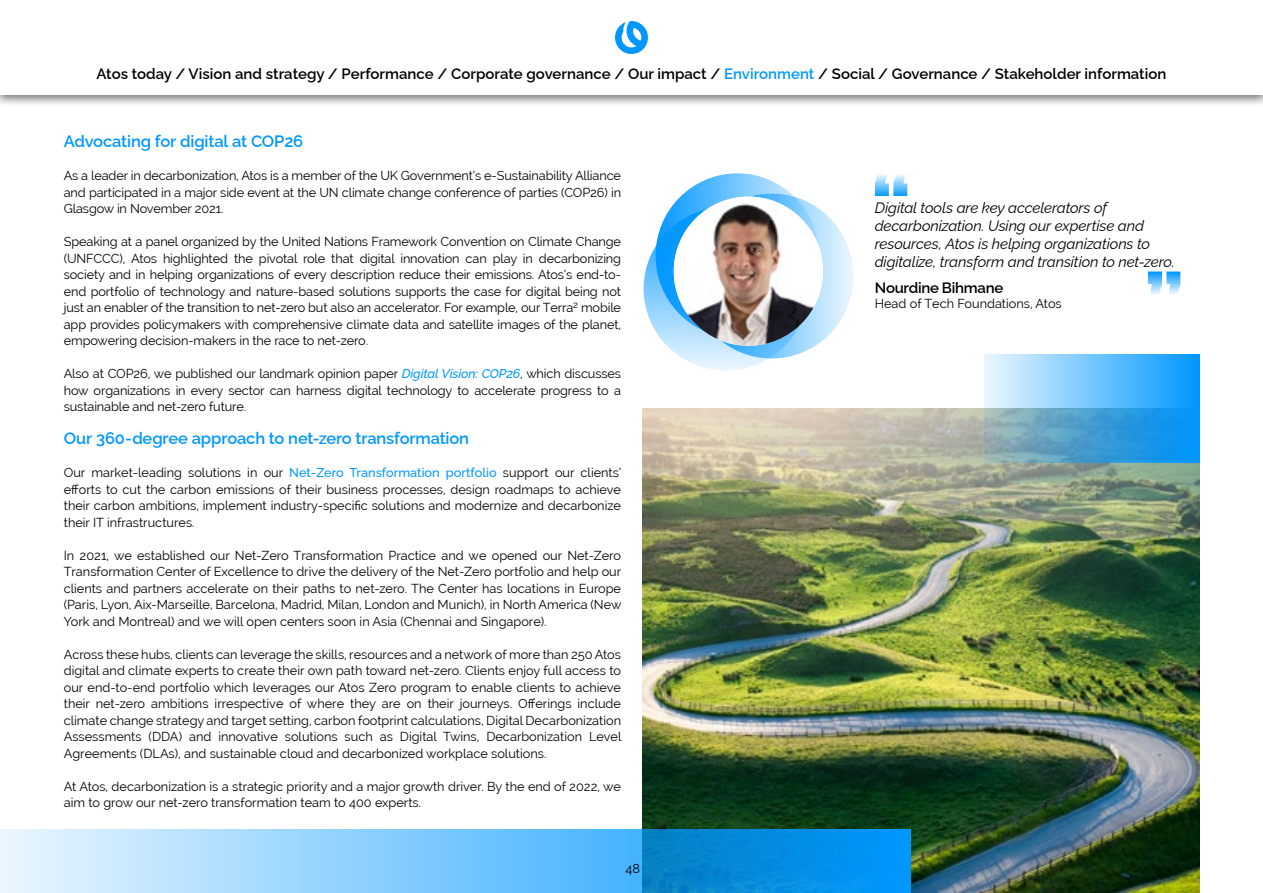
<style>
.page{position:relative;width:1263px;height:893px;background:#fff}
.page>*{position:absolute;margin:0;border:0;box-sizing:border-box;transform-origin:0 0}
.Story_head{font:600 16.5px "Raleway";letter-spacing:-.01em;color:#0097ff}
.t1{font:italic 15px/18px "Raleway";letter-spacing:-.005em;color:#000}
.Intro_text_-_Raleway{font:600 15px "Raleway";color:#000}
.Quote_Name-Blue{font:600 15px "Raleway";letter-spacing:-.02em;color:#000}
.Body_copy{font:12.75px/16.5px "Raleway";color:#000;text-align:justify}
.s1{color:#0097ff}
.s2{font-weight:500;font-style:italic;color:#0097ff}
.s3{font-weight:500;color:#0097ff}
</style>
<div class="page">
<img style="left:642px;top:408px;width:558px;height:485px">
<svg style="left:0;top:829px;width:910px;height:64px;background:#6dbff5"></svg>
<svg style="left:690px;top:194px;width:163px;height:164px;background:#c3e6fe"></svg>
<svg style="left:656px;top:173px;width:163px;height:165px;background:#63befe"></svg>
<svg style="left:644px;top:207px;width:164px;height:163px;background:#7ecafe"></svg>
<img style="left:674px;top:197px;width:149px;height:149px;border-radius:75px">
<svg style="left:984px;top:354px;width:215px;height:108px;background:#61b3e8"></svg>
<svg style="left:875px;top:174px;width:32px;height:22px"></svg>
<svg style="left:1148px;top:271px;width:32px;height:23px"></svg>
<div style="left:0;top:0;width:1263px;height:107px;background:#000;opacity:.5"></div>
<div style="left:0;top:0;width:1263px;height:95px;background:#fff"></div>
<svg style="left:615px;top:21px;width:33px;height:33px"></svg>
<p class="Intro_text_-_Raleway" style="left:97px;top:62px;width:1071px">Atos today / Vision and strategy / Performance / Corporate governance / Our impact / <span class="s1">Environment</span> / Social / Governance / Stakeholder information</p>
<p class="Story_head" style="left:64px;top:128px;width:241px">Advocating for digital at COP26</p>
<p class="Body_copy" style="left:64px;top:168px;width:559px">As a leader in decarbonization, Atos is a member of the UK Government’s e-Sustainability Alliance and participated in a major side event at the UN climate change conference of parties (COP26) in Glasgow in November 2021.</p>
<p class="Body_copy" style="left:64px;top:234px;width:559px">Speaking at a panel organized by the United Nations Framework Convention on Climate Change (UNFCCC), Atos highlighted the pivotal role that digital innovation can play in decarbonizing society and in helping organizations of every description reduce their emissions. Atos’s end-to&shy;end portfolio of technology and nature-based solutions supports the case for digital being not just an enabler of the transition to net-zero but also an accelerator. For example, our Terra² mobile app provides policymakers with comprehensive climate data and satellite images of the planet, empowering decision-makers in the race to net-zero.</p>
<p class="Body_copy" style="left:64px;top:366px;width:559px">Also at COP26, we published our landmark opinion paper <span class="s2">Digital Vision: COP26</span>, which discusses how organizations in every sector can harness digital technology to accelerate progress to a sustainable and net-zero future.</p>
<p class="Story_head" style="left:64px;top:425px;width:407px">Our 360-degree approach to net-zero transformation</p>
<p class="Body_copy" style="left:64px;top:465px;width:559px">Our market-leading solutions in our <span class="s3">Net-Zero Transformation portfolio</span> support our clients’ efforts to cut the carbon emissions of their business processes, design roadmaps to achieve their carbon ambitions, implement industry-specific solutions and modernize and decarbonize their IT infrastructures.</p>
<p class="Body_copy" style="left:64px;top:547px;width:559px">In 2021, we established our Net-Zero Transformation Practice and we opened our Net-Zero Transformation Center of Excellence to drive the delivery of the Net-Zero portfolio and help our clients and partners accelerate on their paths to net-zero. The Center has locations in Europe (Paris, Lyon, Aix-Marseille, Barcelona, Madrid, Milan, London and Munich), in North America (New York and Montreal) and we will open centers soon in Asia (Chennai and Singapore).</p>
<p class="Body_copy" style="left:64px;top:646px;width:559px">Across these hubs, clients can leverage the skills, resources and a network of more than 250 Atos digital and climate experts to create their own path toward net-zero. Clients enjoy full access to our end-to-end portfolio which leverages our Atos Zero program to enable clients to achieve their net-zero ambitions irrespective of where they are on their journeys. Offerings include climate change strategy and target setting, carbon footprint calculations, Digital Decarbonization Assessments (DDA) and innovative solutions such as Digital Twins, Decarbonization Level Agreements (DLAs), and sustainable cloud and decarbonized workplace solutions.</p>
<p class="Body_copy" style="left:64px;top:778px;width:559px">At Atos, decarbonization is a strategic priority and a major growth driver. By the end of 2022, we aim to grow our net-zero transformation team to 400 experts.</p>
<p class="Body_copy" style="left:625px;top:861px;width:16px">48</p>
<p class="t1" style="left:875px;top:197px;width:302px">Digital tools are key accelerators of decarbonization. Using our expertise and resources, Atos is helping organizations to digitalize, transform and transition to net-zero.</p>
<p class="Quote_Name-Blue" style="left:875px;top:276px;width:130px">Nourdine Bihmane</p>
<p class="Body_copy" style="left:875px;top:296px;width:189px">Head of Tech Foundations, Atos</p>
</div>
